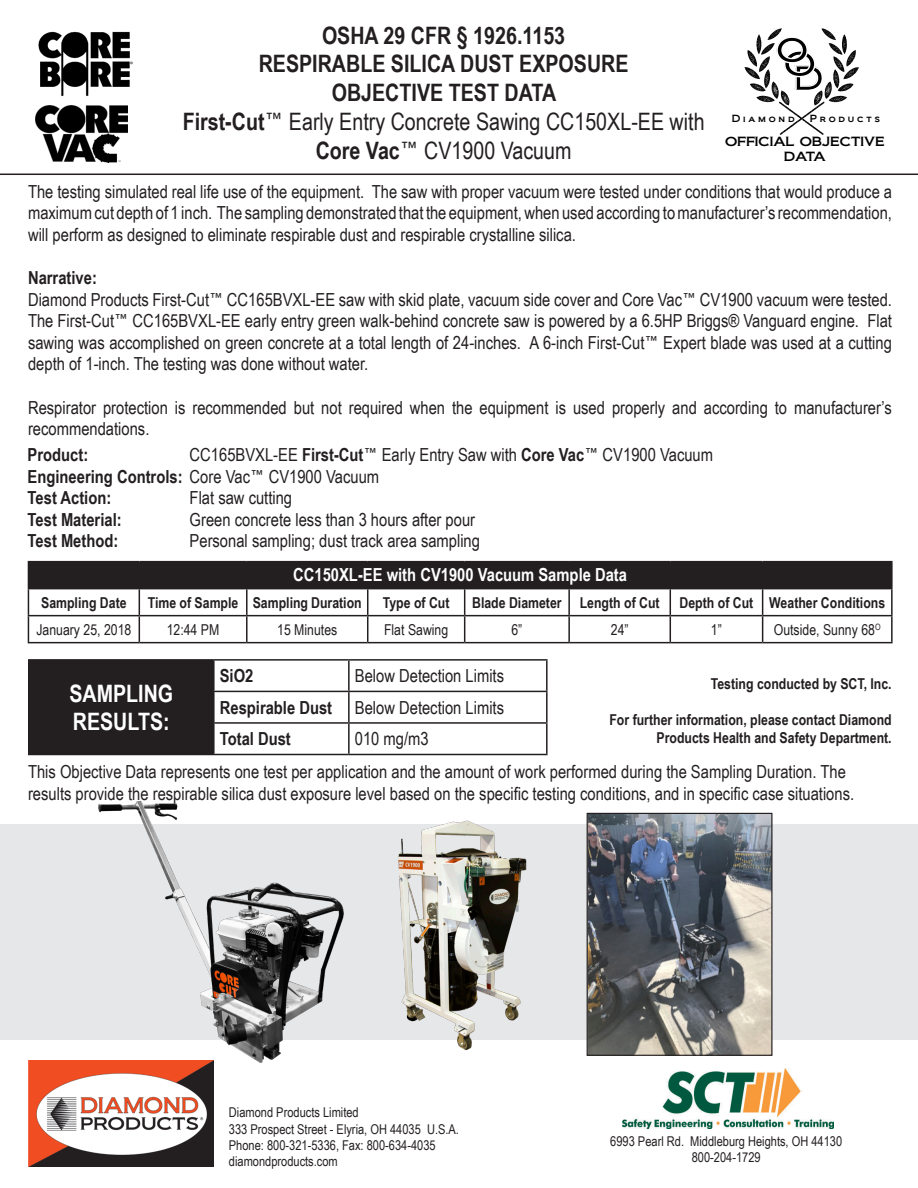
<style>
.page{position:relative;width:918px;height:1188px;background:#fff}
.page>*{position:absolute;margin:0;border:0;box-sizing:border-box;transform-origin:0 0}
.t1{font:33.15px "Biondi";color:#000}
.t2{font:24px/28.8px "Arial Narrow";color:#231f20;text-align:center}
.t3{font:700 24px "Arial Narrow";color:#231f20}
.t4{font:700 24px "Arial Narrow";color:#fff}
.t5{font:18px/21.6px "Arial Narrow";color:#231f20;text-align:justify}
.t6{font:700 18px "Arial Narrow";color:#231f20}
.t7{font:700 18px "Arial Narrow";color:#fff}
.t8{font:700 15px/18px "Arial Narrow";color:#231f20;text-align:right}
.t9{font:15px "Arial Narrow";color:#231f20}
.t10{font:13.5px "Arial Narrow";color:#231f20}
.t11{font:12.45px/14.9px "Biondi";color:#000;text-align:center}
.t12{font:9.6px "Biondi";letter-spacing:.3em;color:#000}
.s1{font-weight:700}
.s2{font-weight:400}
</style>
<div class="page">
<img style="left:28px;top:1060px;width:186px;height:106px">
<hr style="left:0;top:174px;width:918px;height:1px;background:#231f20">
<div style="left:0;top:824px;width:918px;height:216px;background:#e6e7e9"></div>
<img style="left:89px;top:801px;width:255px;height:277px">
<img style="left:589px;top:815px;width:182px;height:239px">
<div style="left:587px;top:813px;width:186px;height:243px;border:1px solid #231f20"></div>
<svg style="left:744px;top:28px;width:115px;height:107px"></svg>
<div style="left:28px;top:562px;width:864px;height:27px;background:#231f20"></div>
<hr style="left:28px;top:561px;width:111px;height:1px;background:#231f20">
<hr style="left:139px;top:561px;width:108px;height:1px;background:#231f20">
<hr style="left:247px;top:561px;width:121px;height:1px;background:#231f20">
<hr style="left:368px;top:561px;width:97px;height:1px;background:#231f20">
<hr style="left:465px;top:561px;width:104px;height:1px;background:#231f20">
<hr style="left:569px;top:561px;width:101px;height:1px;background:#231f20">
<hr style="left:670px;top:561px;width:93px;height:1px;background:#231f20">
<hr style="left:763px;top:561px;width:130px;height:1px;background:#231f20">
<hr style="left:891px;top:562px;width:2px;height:26px;background:#231f20">
<hr style="left:246px;top:589px;width:2px;height:26px;background:#231f20">
<hr style="left:568px;top:589px;width:2px;height:26px;background:#231f20">
<hr style="left:763px;top:588px;width:130px;height:1px;background:#231f20">
<hr style="left:891px;top:589px;width:2px;height:26px;background:#231f20">
<hr style="left:28px;top:615px;width:111px;height:1px;background:#231f20">
<svg style="left:28px;top:589px;width:1px;height:53px"></svg>
<hr style="left:139px;top:615px;width:108px;height:1px;background:#231f20">
<svg style="left:139px;top:589px;width:1px;height:53px"></svg>
<hr style="left:247px;top:615px;width:121px;height:1px;background:#231f20">
<hr style="left:246px;top:616px;width:2px;height:26px;background:#231f20">
<hr style="left:368px;top:615px;width:97px;height:1px;background:#231f20">
<svg style="left:367px;top:589px;width:1px;height:53px"></svg>
<hr style="left:465px;top:615px;width:104px;height:1px;background:#231f20">
<svg style="left:464px;top:589px;width:1px;height:53px"></svg>
<hr style="left:569px;top:615px;width:101px;height:1px;background:#231f20">
<hr style="left:568px;top:616px;width:2px;height:26px;background:#231f20">
<hr style="left:670px;top:615px;width:93px;height:1px;background:#231f20">
<svg style="left:670px;top:589px;width:1px;height:53px"></svg>
<hr style="left:763px;top:615px;width:130px;height:1px;background:#231f20">
<svg style="left:762px;top:589px;width:1px;height:53px"></svg>
<hr style="left:891px;top:616px;width:2px;height:26px;background:#231f20">
<hr style="left:28px;top:642px;width:111px;height:1px;background:#231f20">
<hr style="left:139px;top:642px;width:108px;height:1px;background:#231f20">
<hr style="left:247px;top:642px;width:121px;height:1px;background:#231f20">
<hr style="left:368px;top:642px;width:97px;height:1px;background:#231f20">
<hr style="left:465px;top:642px;width:104px;height:1px;background:#231f20">
<hr style="left:569px;top:642px;width:101px;height:1px;background:#231f20">
<hr style="left:670px;top:642px;width:93px;height:1px;background:#231f20">
<hr style="left:763px;top:642px;width:130px;height:1px;background:#231f20">
<img style="left:622px;top:1069px;width:211px;height:59px">
<img style="left:38px;top:31px;width:95px;height:65px">
<img style="left:36px;top:106px;width:91px;height:56px">
<div style="left:29px;top:660px;width:185px;height:94px;background:#231f20"></div>
<svg style="left:215px;top:690px;width:331px;height:64px"></svg>
<hr style="left:28px;top:659px;width:186px;height:2px;background:#231f20">
<hr style="left:28px;top:661px;width:2px;height:30px;background:#231f20">
<hr style="left:214px;top:659px;width:135px;height:2px;background:#231f20">
<hr style="left:213px;top:661px;width:2px;height:30px;background:#231f20">
<hr style="left:349px;top:659px;width:199px;height:2px;background:#231f20">
<hr style="left:348px;top:661px;width:2px;height:30px;background:#231f20">
<hr style="left:546px;top:661px;width:2px;height:30px;background:#231f20">
<hr style="left:28px;top:691px;width:2px;height:32px;background:#231f20">
<hr style="left:213px;top:691px;width:136px;height:1px;background:#231f20">
<hr style="left:213px;top:692px;width:2px;height:30px;background:#231f20">
<hr style="left:349px;top:691px;width:199px;height:1px;background:#231f20">
<hr style="left:348px;top:692px;width:2px;height:30px;background:#231f20">
<hr style="left:546px;top:692px;width:2px;height:30px;background:#231f20">
<hr style="left:28px;top:723px;width:2px;height:31px;background:#231f20">
<hr style="left:213px;top:722px;width:136px;height:2px;background:#231f20">
<hr style="left:213px;top:724px;width:2px;height:30px;background:#231f20">
<hr style="left:349px;top:722px;width:199px;height:2px;background:#231f20">
<hr style="left:348px;top:724px;width:2px;height:30px;background:#231f20">
<hr style="left:546px;top:724px;width:2px;height:30px;background:#231f20">
<hr style="left:28px;top:754px;width:186px;height:1px;background:#231f20">
<hr style="left:214px;top:754px;width:135px;height:1px;background:#231f20">
<hr style="left:349px;top:754px;width:199px;height:1px;background:#231f20">
<img style="left:398px;top:820px;width:129px;height:231px">
<p class="t3" style="left:322px;top:17px;width:245px">OSHA 29 CFR § 1926.1153</p>
<p class="t3" style="left:259px;top:46px;width:371px">RESPIRABLE SILICA DUST EXPOSURE</p>
<p class="t3" style="left:332px;top:75px;width:226px">OBJECTIVE TEST DATA</p>
<p class="t2" style="left:183px;top:106px;width:523px"><span class="s1">First-Cut</span> Early Entry Concrete Sawing CC150XL-EE with<br><span class="s1">Core Vac</span> CV1900 Vacuum</p>
<p class="t1" style="left:776px;top:30px;width:34px">O</p>
<p class="t1" style="left:783px;top:51px;width:42px">OD</p>
<p class="t12" style="left:732px;top:113px;width:64px">Diamond</p>
<p class="t12" style="left:810px;top:113px;width:71px">Products</p>
<p class="t11" style="left:725px;top:134px;width:161px">OFFICIAL OBJECTIVE<br>DATA</p>
<p class="t5" style="left:28px;top:180px;width:865px">The testing simulated real life use of the equipment. The saw with proper vacuum were tested under conditions that would produce a maximum cut depth of 1 inch. The sampling demonstrated that the equipment, when used according to manufacturer’s recommendation, will perform as designed to eliminate respirable dust and respirable crystalline silica.</p>
<p class="t6" style="left:28px;top:264px;width:70px">Narrative:</p>
<p class="t5" style="left:28px;top:288px;width:865px">Diamond Products First-Cut CC165BVXL-EE saw with skid plate, vacuum side cover and Core Vac CV1900 vacuum were tested.<br>The First-Cut CC165BVXL-EE early entry green walk-behind concrete saw is powered by a 6.5HP Briggs® Vanguard engine. Flat sawing was accomplished on green concrete at a total length of 24-inches. A 6-inch First-Cut Expert blade was used at a cutting depth of 1-inch. The testing was done without water.</p>
<p class="t5" style="left:28px;top:396px;width:865px">Respirator protection is recommended but not required when the equipment is used properly and according to manufacturer’s recommendations.</p>
<p class="t6" style="left:28px;top:441px;width:62px">Product:</p>
<p class="t5" style="left:190px;top:443px;width:525px">CC165BVXL-EE <span class="s1">First-Cut</span> Early Entry Saw with <span class="s1">Core Vac</span> CV1900 Vacuum</p>
<p class="t6" style="left:28px;top:463px;width:353px">Engineering Controls: <span class="s2">Core Vac CV1900 Vacuum</span></p>
<p class="t6" style="left:28px;top:484px;width:85px">Test Action:</p>
<p class="t5" style="left:190px;top:486px;width:104px">Flat saw cutting</p>
<p class="t6" style="left:28px;top:506px;width:96px">Test Material:</p>
<p class="t5" style="left:190px;top:508px;width:287px">Green concrete less than 3 hours after pour</p>
<p class="t6" style="left:28px;top:527px;width:92px">Test Method:</p>
<p class="t5" style="left:190px;top:530px;width:292px">Personal sampling; dust track area sampling</p>
<p class="t7" style="left:293px;top:561px;width:335px">CC150XL-EE with CV1900 Vacuum Sample Data</p>
<p class="t8" style="left:41px;top:593px;width:87px">Sampling Date</p>
<p class="t8" style="left:148px;top:593px;width:92px">Time of Sample</p>
<p class="t8" style="left:253px;top:593px;width:110px">Sampling Duration</p>
<p class="t8" style="left:383px;top:593px;width:68px">Type of Cut</p>
<p class="t8" style="left:472px;top:593px;width:91px">Blade Diameter</p>
<p class="t8" style="left:580px;top:593px;width:81px">Length of Cut</p>
<p class="t8" style="left:680px;top:593px;width:75px">Depth of Cut</p>
<p class="t8" style="left:769px;top:593px;width:117px">Weather Conditions</p>
<p class="t9" style="left:36px;top:618px;width:97px">January 25, 2018</p>
<p class="t9" style="left:167px;top:618px;width:54px">12:44 PM</p>
<p class="t9" style="left:277px;top:618px;width:62px">15 Minutes</p>
<p class="t9" style="left:384px;top:618px;width:66px">Flat Sawing</p>
<p class="t9" style="left:511px;top:618px;width:12px">6”</p>
<p class="t9" style="left:611px;top:618px;width:19px">24”</p>
<p class="t9" style="left:711px;top:618px;width:12px">1”</p>
<p class="t9" style="left:774px;top:618px;width:108px">Outside, Sunny 68<sup>O</sup></p>
<p class="t6" style="left:220px;top:662px;width:35px">SiO2</p>
<p class="t5" style="left:355px;top:664px;width:151px">Below Detection Limits</p>
<p class="t6" style="left:220px;top:694px;width:114px">Respirable Dust</p>
<p class="t5" style="left:355px;top:696px;width:151px">Below Detection Limits</p>
<p class="t6" style="left:220px;top:725px;width:73px">Total Dust</p>
<p class="t5" style="left:355px;top:727px;width:75px">010 mg/m3</p>
<p class="t8" style="left:711px;top:674px;width:182px">Testing conducted by SCT, Inc.</p>
<p class="t8" style="left:609px;top:710px;width:284px">For further information, please contact Diamond<br>Products Health and Safety Department.</p>
<p class="t5" style="left:28px;top:760px;width:828px">This Objective Data represents one test per application and the amount of work performed during the Sampling Duration. The results provide the respirable silica dust exposure level based on the specific testing conditions, and in specific case situations.</p>
<p class="t4" style="left:69px;top:675px;width:105px">SAMPLING</p>
<p class="t4" style="left:73px;top:704px;width:98px">RESULTS:</p>
<p class="t10" style="left:229px;top:1103px;width:131px">Diamond Products Limited</p>
<p class="t10" style="left:229px;top:1119px;width:232px">333 Prospect Street - Elyria, OH 44035 U.S.A.</p>
<p class="t10" style="left:229px;top:1135px;width:208px">Phone: 800-321-5336, Fax: 800-634-4035</p>
<p class="t10" style="left:229px;top:1151px;width:110px">diamondproducts.com</p>
<p class="t10" style="left:610px;top:1132px;width:233px">6993 Pearl Rd. Middleburg Heights, OH 44130</p>
<p class="t10" style="left:692px;top:1148px;width:70px">800-204-1729</p>
</div>
